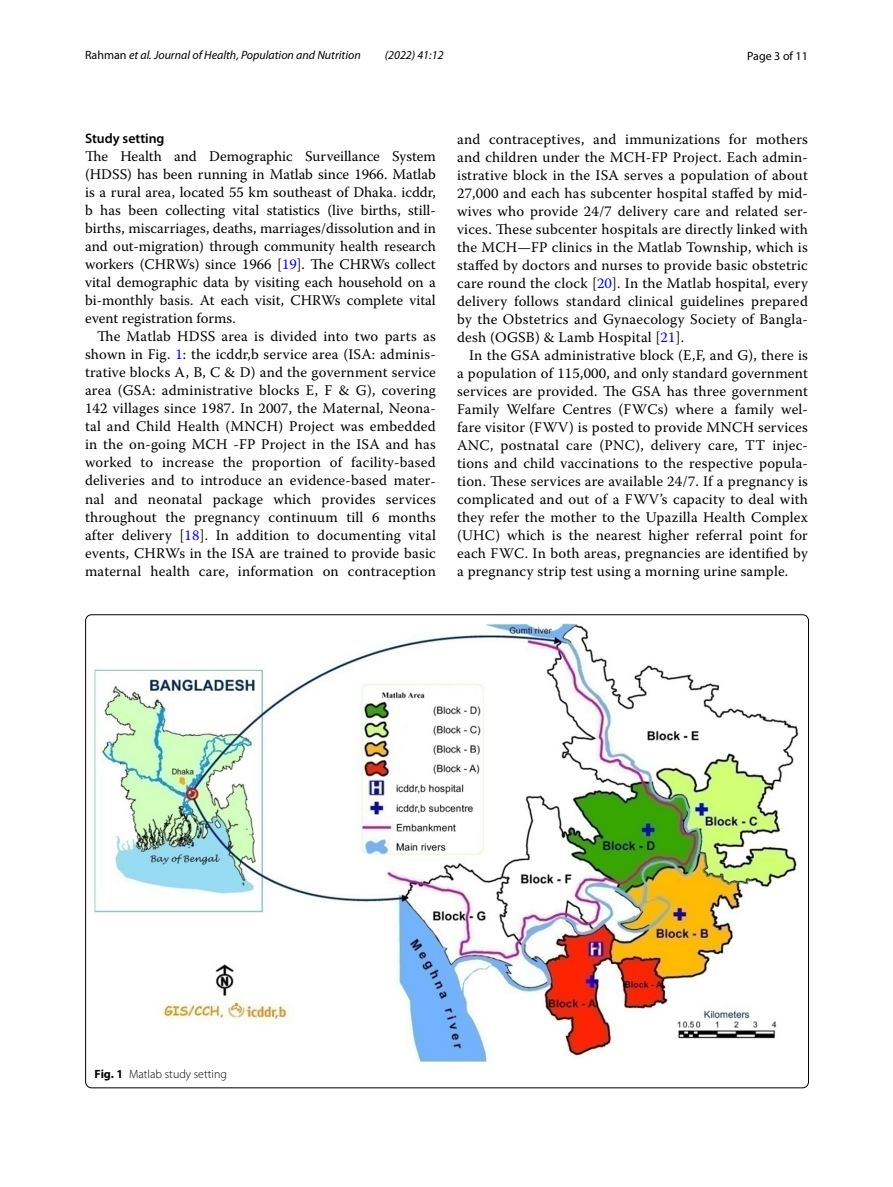
<style>
.page{position:relative;width:893px;height:1187px;background:#fff}
.page>*{position:absolute;margin:0;border:0;box-sizing:border-box;transform-origin:0 0}
.t1{font:14.7px/18px "Warnock Pro";letter-spacing:.015em;color:#000;text-align:justify}
.t2{font:600 13.8px "Myriad Pro";color:#000}
.t3{font:italic 12px "Myriad Pro";color:#000}
.t4{font:300 12px "Myriad Pro";color:#000}
.t5{font:12px "Myriad Pro";color:#000}
.s1{font-style:normal}
.s2{color:#00f}
.s3{font-weight:700}
</style>
<div class="page">
<img style="left:94px;top:623px;width:705px;height:439px">
<p class="t3" style="left:85px;top:48px;width:277px"><span class="s1">Rahman</span> et al. Journal of Health, Population and Nutrition</p>
<p class="t3" style="left:385px;top:48px;width:60px">(2022) 41:12</p>
<p class="t5" style="left:747px;top:48px;width:62px">Page 3 of 11</p>
<p class="t2" style="left:85px;top:130px;width:81px">Study setting</p>
<p class="t1" style="left:85px;top:147px;width:352px">The Health and Demographic Surveillance System (HDSS) has been running in Matlab since 1966. Matlab is a rural area, located 55 km southeast of Dhaka. icddr, b has been collecting vital statistics (live births, still&shy;births, miscarriages, deaths, marriages/dissolution and in and out-migration) through community health research workers (CHRWs) since 1966 [<span class="s2">19</span>]. The CHRWs collect vital demographic data by visiting each household on a bi-monthly basis. At each visit, CHRWs complete vital event registration forms.</p>
<p class="t1" style="left:85px;top:327px;width:352px;text-indent:12px">The Matlab HDSS area is divided into two parts as shown in Fig. <span class="s2">1</span>: the icddr,b service area (ISA: adminis&shy;trative blocks A, B, C &amp; D) and the government service area (GSA: administrative blocks E, F &amp; G), covering 142 villages since 1987. In 2007, the Maternal, Neona&shy;tal and Child Health (MNCH) Project was embedded in the on-going MCH -FP Project in the ISA and has worked to increase the proportion of facility-based deliveries and to introduce an evidence-based mater&shy;nal and neonatal package which provides services throughout the pregnancy continuum till 6 months after delivery [<span class="s2">18</span>]. In addition to documenting vital events, CHRWs in the ISA are trained to provide basic maternal health care, information on contraception</p>
<p class="t1" style="left:457px;top:130px;width:352px">and contraceptives, and immunizations for mothers and children under the MCH-FP Project. Each admin&shy;istrative block in the ISA serves a population of about 27,000 and each has subcenter hospital staffed by mid&shy;wives who provide 24/7 delivery care and related ser&shy;vices. These subcenter hospitals are directly linked with the MCH—FP clinics in the Matlab Township, which is staffed by doctors and nurses to provide basic obstetric care round the clock [<span class="s2">20</span>]. In the Matlab hospital, every delivery follows standard clinical guidelines prepared by the Obstetrics and Gynaecology Society of Bangla&shy;desh (OGSB) &amp; Lamb Hospital [<span class="s2">21</span>].</p>
<p class="t1" style="left:457px;top:346px;width:352px;text-indent:12px">In the GSA administrative block (E,F, and G), there is a population of 115,000, and only standard government services are provided. The GSA has three government Family Welfare Centres (FWCs) where a family wel&shy;fare visitor (FWV) is posted to provide MNCH services ANC, postnatal care (PNC), delivery care, TT injec&shy;tions and child vaccinations to the respective popula&shy;tion. These services are available 24/7. If a pregnancy is complicated and out of a FWV’s capacity to deal with they refer the mother to the Upazilla Health Complex (UHC) which is the nearest higher referral point for each FWC. In both areas, pregnancies are identified by a pregnancy strip test using a morning urine sample.</p>
<p class="t4" style="left:95px;top:1067px;width:134px"><span class="s3">Fig. 1</span> Matlab study setting</p>
</div>
